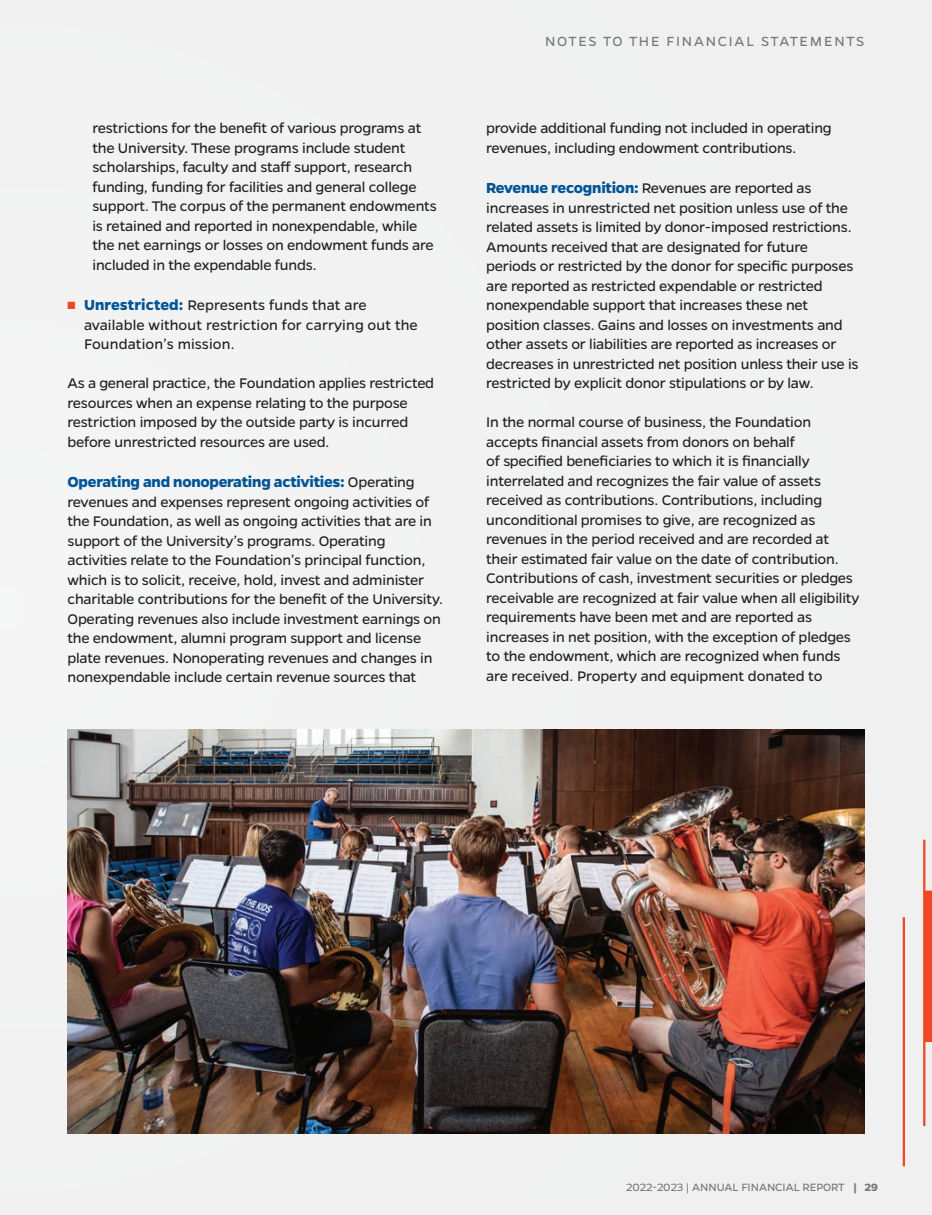
<style>
.page{position:relative;width:932px;height:1215px;background:#f1f1f2}
.page>*{position:absolute;margin:0;border:0;box-sizing:border-box;transform-origin:0 0}
.t1{font:700 16.5px "Gentona";letter-spacing:-.015em;color:#005495}
.t2{font:15.75px/19.5px "Gentona";letter-spacing:-.015em;color:#231f20}
.t3{font:15.75px/19.5px "Gentona";letter-spacing:.005em;color:#231f20}
.t4{font:15px "Gentona";letter-spacing:.11em;color:#76787b}
.t5{font:12px "Gentona";color:#76787b}
.s1{color:#f04822}
.s2{font-weight:700;font-size:16.5px;color:#005495}
.s3{font-weight:400;font-size:15.75px;color:#231f20}
.s4{font-weight:700}
</style>
<div class="page">
<div style="left:924px;top:891px;width:8px;height:151px;background:#f04822"></div>
<hr style="left:923px;top:840px;width:2px;height:286px;background:#f04822">
<hr style="left:902px;top:917px;width:3px;height:249px;background:#f04822">
<img style="left:68px;top:729px;width:796px;height:405px">
<p class="t2" style="left:92px;top:119px;width:346px">restrictions for the benefit of various programs at the University. These programs include student scholarships, faculty and staff support, research funding, funding for facilities and general college support. The corpus of the permanent endowments is retained and reported in nonexpendable, while the net earnings or losses on endowment funds are included in the expendable funds.</p>
<p class="t3" style="left:84px;top:296px;width:335px;text-indent:-17px"><span class="s1">■</span> <span class="s2">Unrestricted:</span> Represents funds that are available without restriction for carrying out the<br>Foundation’s mission.</p>
<p class="t2" style="left:67px;top:374px;width:368px">As a general practice, the Foundation applies restricted resources when an expense relating to the purpose restriction imposed by the outside party is incurred before unrestricted resources are used.</p>
<p class="t1" style="left:68px;top:473px;width:348px">Operating and nonoperating activities: <span class="s3">Operating</span></p>
<p class="t2" style="left:67px;top:492px;width:377px">revenues and expenses represent ongoing activities of the Foundation, as well as ongoing activities that are in support of the University’s programs. Operating activities relate to the Foundation’s principal function, which is to solicit, receive, hold, invest and administer charitable contributions for the benefit of the University.<br>Operating revenues also include investment earnings on the endowment, alumni program support and license plate revenues. Nonoperating revenues and changes in nonexpendable include certain revenue sources that</p>
<p class="t4" style="left:545px;top:33px;width:321px">NOTES TO THE FINANCIAL STATEMENTS</p>
<p class="t2" style="left:486px;top:119px;width:347px">provide additional funding not included in operating revenues, including endowment contributions.</p>
<p class="t2" style="left:486px;top:179px;width:374px"><span class="s2">Revenue recognition:</span> Revenues are reported as increases in unrestricted net position unless use of the related assets is limited by donor-imposed restrictions.<br>Amounts received that are designated for future periods or restricted by the donor for specific purposes are reported as restricted expendable or restricted nonexpendable support that increases these net position classes. Gains and losses on investments and other assets or liabilities are reported as increases or decreases in unrestricted net position unless their use is restricted by explicit donor stipulations or by law.</p>
<p class="t2" style="left:486px;top:413px;width:375px">In the normal course of business, the Foundation accepts financial assets from donors on behalf<br>of specified beneficiaries to which it is financially interrelated and recognizes the fair value of assets received as contributions. Contributions, including unconditional promises to give, are recognized as revenues in the period received and are recorded at their estimated fair value on the date of contribution.<br>Contributions of cash, investment securities or pledges receivable are recognized at fair value when all eligibility requirements have been met and are reported as increases in net position, with the exception of pledges to the endowment, which are recognized when funds are received. Property and equipment donated to</p>
<p class="t5" style="left:626px;top:1180px;width:253px">2022-2023 | ANNUAL FINANCIAL REPORT <span class="s4">| 29</span></p>
</div>
